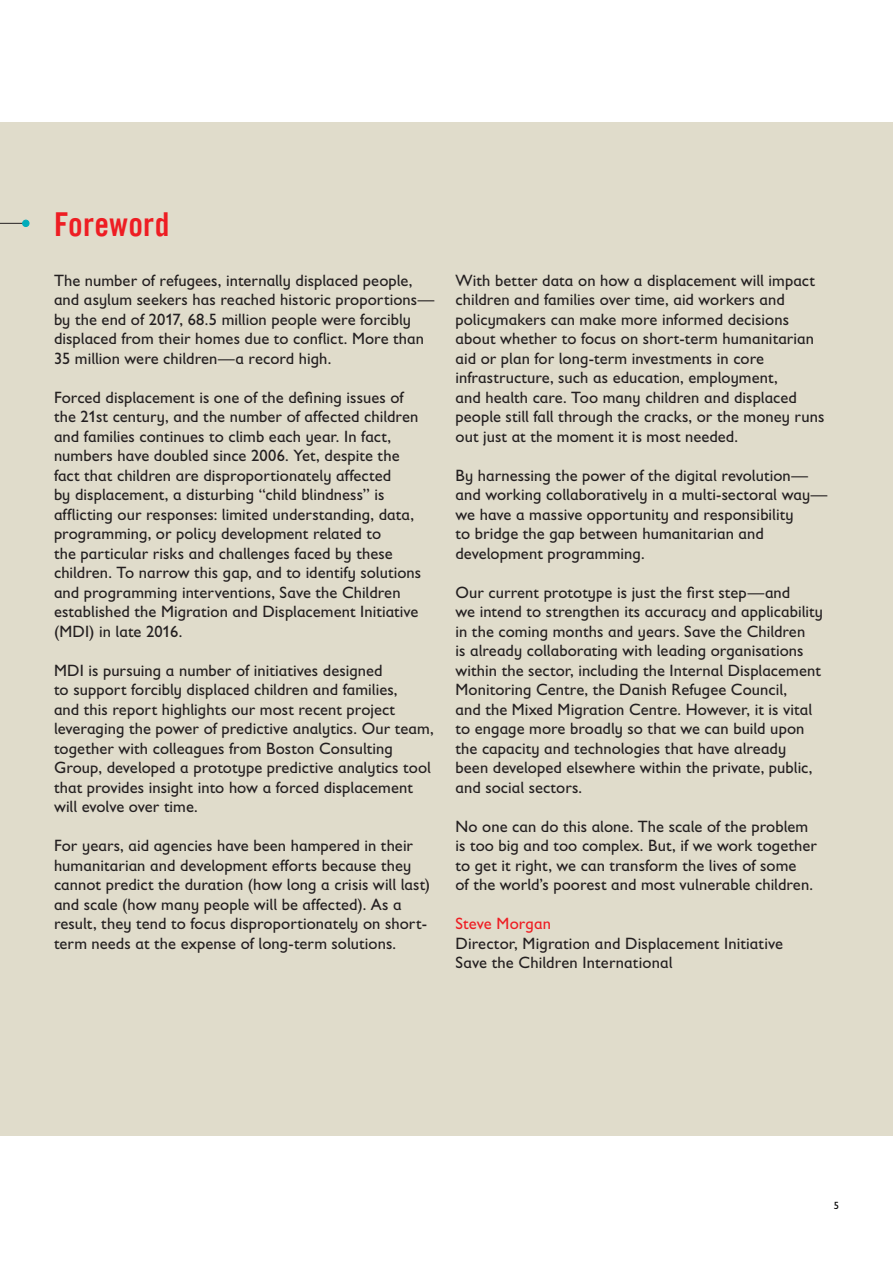
<style>
.page{position:relative;width:893px;height:1263px;background:#fff}
.page>*{position:absolute;margin:0;border:0;box-sizing:border-box;transform-origin:0 0}
.Secondary_Paragraph{font:33px "Trade Gothic LT Com Bd Cn 20";letter-spacing:.01em;color:#ee1d23}
.Body_Copy{font:16.5px/19.5px "Gill Sans Infant Std";letter-spacing:.005em;color:#231f20}
.Body_Copy-2{font:16.5px "Gill Sans Infant Std";letter-spacing:.01em;color:#ee1d23}
.t1{font:10.5px "Gill Sans Infant Std";color:#000}
</style>
<div class="page">
<div style="left:0;top:122px;width:893px;height:1013px;background:#e0dccb"></div>
<div style="left:23px;top:220px;width:6px;height:7px;background:#00acbb;border-radius:50%"></div>
<div style="left:22px;top:220px;width:7px;height:7px;border:1px solid #00acbb;border-radius:50%"></div>
<p class="Secondary_Paragraph" style="left:54px;top:204px;width:117px">Foreword</p>
<p class="Body_Copy" style="left:54px;top:270px;width:382px">The number of refugees, internally displaced people, and asylum seekers has reached historic proportions— by the end of 2017, 68.5 million people were forcibly displaced from their homes due to conflict. More than 35 million were children—a record high.</p>
<p class="Body_Copy" style="left:54px;top:387px;width:369px">Forced displacement is one of the defining issues of the 21st century, and the number of affected children and families continues to climb each year. In fact, numbers have doubled since 2006. Yet, despite the fact that children are disproportionately affected<br>by displacement, a disturbing “child blindness” is afflicting our responses: limited understanding, data, programming, or policy development related to<br>the particular risks and challenges faced by these children. To narrow this gap, and to identify solutions and programming interventions, Save the Children established the Migration and Displacement Initiative (MDI) in late 2016.</p>
<p class="Body_Copy" style="left:54px;top:660px;width:381px">MDI is pursuing a number of initiatives designed<br>to support forcibly displaced children and families,<br>and this report highlights our most recent project leveraging the power of predictive analytics. Our team, together with colleagues from Boston Consulting Group, developed a prototype predictive analytics tool that provides insight into how a forced displacement will evolve over time.</p>
<p class="Body_Copy" style="left:54px;top:836px;width:378px">For years, aid agencies have been hampered in their humanitarian and development efforts because they cannot predict the duration (how long a crisis will last) and scale (how many people will be affected). As a result, they tend to focus disproportionately on short&shy;term needs at the expense of long-term solutions.</p>
<p class="Body_Copy" style="left:455px;top:270px;width:370px">With better data on how a displacement will impact children and families over time, aid workers and policymakers can make more informed decisions about whether to focus on short-term humanitarian aid or plan for long-term investments in core infrastructure, such as education, employment,<br>and health care. Too many children and displaced people still fall through the cracks, or the money runs out just at the moment it is most needed.</p>
<p class="Body_Copy" style="left:455px;top:465px;width:373px">By harnessing the power of the digital revolution— and working collaboratively in a multi-sectoral way— we have a massive opportunity and responsibility<br>to bridge the gap between humanitarian and development programming.</p>
<p class="Body_Copy" style="left:455px;top:582px;width:369px">Our current prototype is just the first step—and<br>we intend to strengthen its accuracy and applicability in the coming months and years. Save the Children<br>is already collaborating with leading organisations within the sector, including the Internal Displacement Monitoring Centre, the Danish Refugee Council,<br>and the Mixed Migration Centre. However, it is vital to engage more broadly so that we can build upon the capacity and technologies that have already been developed elsewhere within the private, public, and social sectors.</p>
<p class="Body_Copy" style="left:455px;top:816px;width:363px">No one can do this alone. The scale of the problem is too big and too complex. But, if we work together to get it right, we can transform the lives of some<br>of the world’s poorest and most vulnerable children.</p>
<p class="Body_Copy-2" style="left:455px;top:914px;width:97px">Steve Morgan</p>
<p class="Body_Copy" style="left:455px;top:933px;width:329px">Director, Migration and Displacement Initiative</p>
<p class="Body_Copy" style="left:455px;top:953px;width:218px">Save the Children International</p>
<p class="t1" style="left:834px;top:1199px;width:7px">5</p>
</div>
